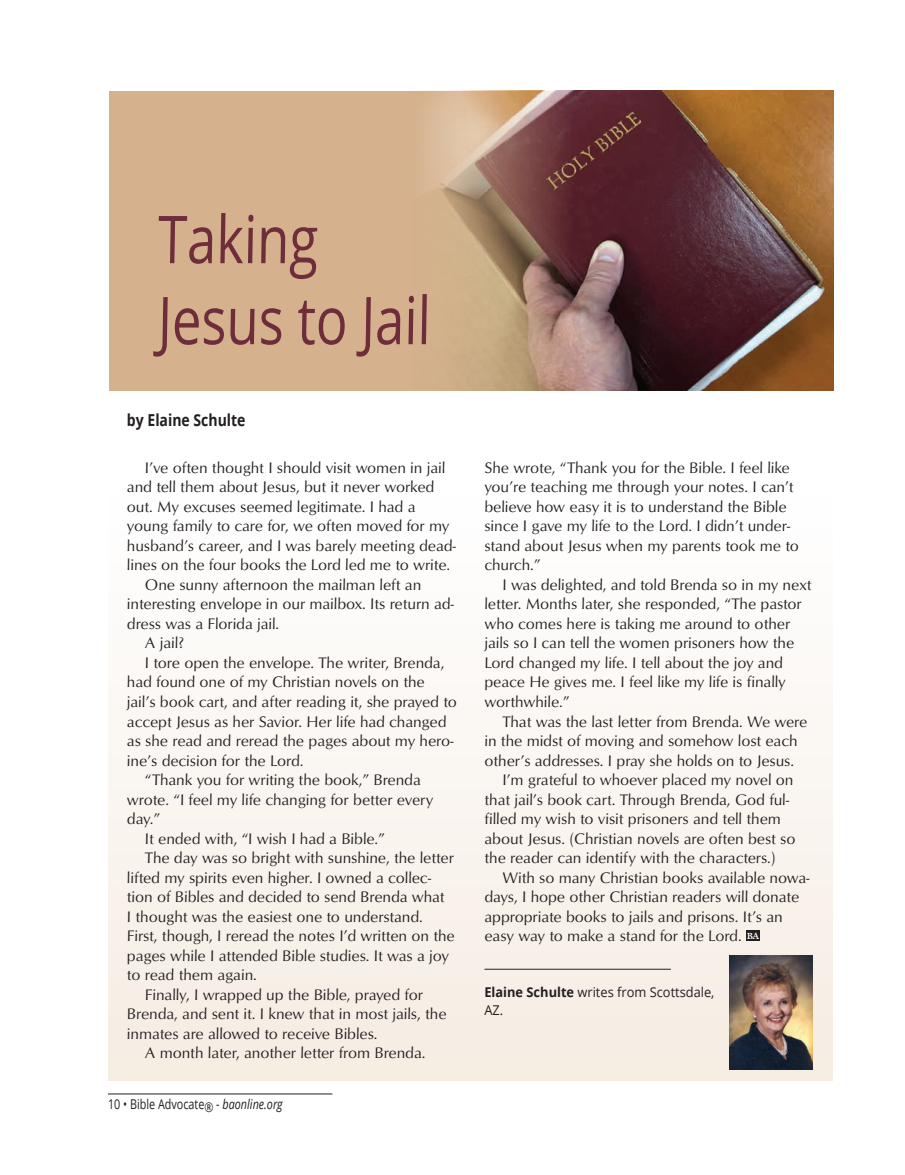
<style>
.page{position:relative;width:905px;height:1175px;background:#fff}
.page>*{position:absolute;margin:0;border:0;box-sizing:border-box;transform-origin:0 0}
.Article_-_Title_-_Op{font:66px "Open Sans";color:#6e2d3b;scale:.8 1}
.Article_-_Author_onl{font:700 16.5px "Open Sans";color:#231f20;scale:.85 1}
.Article_-_Main_text{font:15.75px/19.5px "Optimum Roman DTC";color:#231f20}
.Article_-_Bio{font:13.5px/18px "Open Sans";color:#231f20;scale:.95 1}
.Article_-_Bio-2{font:13.5px "Open Sans";color:#231f20;scale:.8 1}
.t1{font:700 9px "Galliard";color:#fff}
.s1{font-style:italic}
.s2{font-weight:700}
</style>
<div class="page">
<hr style="left:108px;top:1093px;width:224px;height:1px;background:#231f20">
<div style="left:108px;top:378px;width:724px;height:702px;background:linear-gradient(to bottom,#fff,#f6ede4)"></div>
<div style="left:109px;top:91px;width:724px;height:299px;background:#d5b18d"></div>
<img style="left:427px;top:91px;width:406px;height:299px">
<hr style="left:484px;top:968px;width:186px;height:1px;background:#231f20">
<div style="left:746px;top:930px;width:14px;height:11px;background:#231f20"></div>
<img style="left:729px;top:955px;width:83px;height:115px">
<p class="Article_-_Title_-_Op" style="left:158px;top:194px;width:204px">Taking</p>
<p class="Article_-_Title_-_Op" style="left:158px;top:275px;width:344px">Jesus to Jail</p>
<p class="Article_-_Author_onl" style="left:127px;top:409px;width:141px">by Elaine Schulte</p>
<p class="Article_-_Main_text" style="left:127px;top:457px;width:331px;text-indent:18px">I’ve often thought I should visit women in jail and tell them about Jesus, but it never worked out. My excuses seemed legitimate. I had a young family to care for, we often moved for my husband’s career, and I was barely meeting dead&shy;lines on the four books the Lord led me to write.</p>
<p class="Article_-_Main_text" style="left:127px;top:574px;width:329px;text-indent:18px">One sunny afternoon the mailman left an interesting envelope in our mailbox. Its return ad&shy;dress was a Florida jail.</p>
<p class="Article_-_Main_text" style="left:145px;top:633px;width:41px">A jail?</p>
<p class="Article_-_Main_text" style="left:127px;top:652px;width:332px;text-indent:18px">I tore open the envelope. The writer, Brenda, had found one of my Christian novels on the jail’s book cart, and after reading it, she prayed to accept Jesus as her Savior. Her life had changed as she read and reread the pages about my hero&shy;ine’s decision for the Lord.</p>
<p class="Article_-_Main_text" style="left:127px;top:769px;width:308px;text-indent:18px">“Thank you for writing the book,” Brenda wrote. “I feel my life changing for better every day.”</p>
<p class="Article_-_Main_text" style="left:145px;top:828px;width:242px">It ended with, “I wish I had a Bible.”</p>
<p class="Article_-_Main_text" style="left:127px;top:847px;width:329px;text-indent:18px">The day was so bright with sunshine, the letter lifted my spirits even higher. I owned a collec&shy;tion of Bibles and decided to send Brenda what<br>I thought was the easiest one to understand.<br>First, though, I reread the notes I’d written on the pages while I attended Bible studies. It was a joy to read them again.</p>
<p class="Article_-_Main_text" style="left:127px;top:984px;width:321px;text-indent:18px">Finally, I wrapped up the Bible, prayed for<br>Brenda, and sent it. I knew that in most jails, the inmates are allowed to receive Bibles.</p>
<p class="Article_-_Main_text" style="left:145px;top:1042px;width:282px">A month later, another letter from Brenda.</p>
<p class="Article_-_Bio-2" style="left:108px;top:1094px;width:220px">10 • Bible Advocate® - <span class="s1">baonline.org</span></p>
<p class="Article_-_Main_text" style="left:484px;top:457px;width:316px">She wrote, “Thank you for the Bible. I feel like you’re teaching me through your notes. I can’t believe how easy it is to understand the Bible since I gave my life to the Lord. I didn’t under&shy;stand about Jesus when my parents took me to church.”</p>
<p class="Article_-_Main_text" style="left:484px;top:574px;width:328px;text-indent:18px">I was delighted, and told Brenda so in my next letter. Months later, she responded, “The pastor who comes here is taking me around to other jails so I can tell the women prisoners how the Lord changed my life. I tell about the joy and peace He gives me. I feel like my life is finally worthwhile.”</p>
<p class="Article_-_Main_text" style="left:484px;top:711px;width:325px;text-indent:18px">That was the last letter from Brenda. We were in the midst of moving and somehow lost each other’s addresses. I pray she holds on to Jesus.</p>
<p class="Article_-_Main_text" style="left:484px;top:769px;width:313px;text-indent:18px">I’m grateful to whoever placed my novel on that jail’s book cart. Through Brenda, God ful&shy;filled my wish to visit prisoners and tell them about Jesus. (Christian novels are often best so the reader can identify with the characters.)</p>
<p class="Article_-_Main_text" style="left:484px;top:867px;width:327px;text-indent:18px">With so many Christian books available nowa&shy;days, I hope other Christian readers will donate appropriate books to jails and prisons. It’s an easy way to make a stand for the Lord.</p>
<p class="t1" style="left:746px;top:930px;width:14px">BA</p>
<p class="Article_-_Bio" style="left:484px;top:982px;width:243px"><span class="s2">Elaine Schulte</span> writes from Scottsdale,<br>AZ.</p>
</div>
